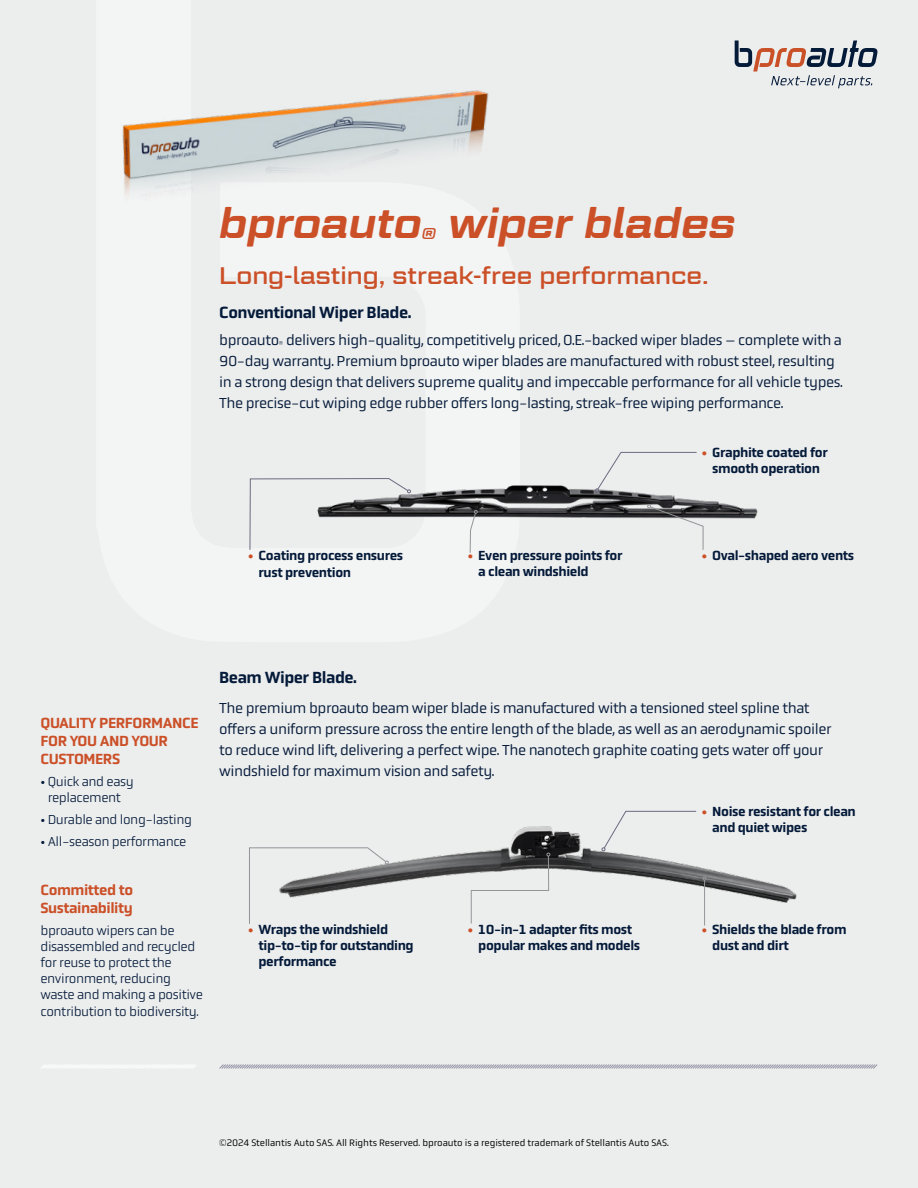
<style>
.page{position:relative;width:918px;height:1188px;background:#fff}
.page>*{position:absolute;margin:0;border:0;box-sizing:border-box;transform-origin:0 0}
.t1{font:italic 600 42px "Geom Graphic";color:#cb5028}
.t2{font:24px "Geom Graphic";color:#cb5028}
.t3{font:500 16.5px "Obvia";letter-spacing:-.03em;color:#041a39}
.t4{font:italic 600 15.75px "Geom Graphic";color:#cb5028}
.t5{font:15px/21px "Obvia";letter-spacing:-.03em;color:#041a39}
.t6{font:500 15px/18px "Obvia";letter-spacing:-.03em;color:#cb5028}
.t7{font:500 13.5px/16.2px "Obvia";letter-spacing:-.03em;color:#041a39}
.t8{font:300 13.5px/16.2px "Obvia";letter-spacing:-.03em;color:#041a39}
.t9{font:9.75px "Obvia";letter-spacing:-.01em;color:#000}
.s1{font-size:7.05px}
.s2{color:#cb5028}
</style>
<div class="page">
<div style="left:0;top:0;width:918px;height:1187px;background:#eceded"></div>
<svg style="left:735px;top:41px;width:143px;height:47px"></svg>
<svg style="left:249px;top:478px;width:141px;height:72px"></svg>
<svg style="left:219px;top:1064px;width:659px;height:5px"></svg>
<svg style="left:41px;top:1065px;width:155px;height:3px"></svg>
<img style="left:313px;top:479px;width:445px;height:47px">
<img style="left:389px;top:826px;width:408px;height:98px">
<svg style="left:595px;top:452px;width:102px;height:40px"></svg>
<svg style="left:602px;top:811px;width:95px;height:40px"></svg>
<svg style="left:469px;top:510px;width:9px;height:43px"></svg>
<svg style="left:647px;top:505px;width:57px;height:45px"></svg>
<img style="left:122px;top:90px;width:367px;height:103px">
<svg style="left:471px;top:853px;width:79px;height:71px"></svg>
<hr style="left:704px;top:880px;width:1px;height:45px;background:#939598">
<svg style="left:249px;top:847px;width:140px;height:77px"></svg>
<h1 class="t1" style="left:219px;top:197px;width:204px">bproauto</h1>
<h1 class="t1" style="left:448px;top:197px;width:289px">wiper blades</h1>
<h2 class="t2" style="left:219px;top:261px;width:491px">Long-lasting, streak-free performance.</h2>
<p class="t4" style="left:422px;top:224px;width:16px">®</p>
<p class="t3" style="left:219px;top:302px;width:194px">Conventional Wiper Blade.</p>
<p class="t5" style="left:219px;top:329px;width:625px">bproauto<span class="s1">®</span> delivers high-quality, competitively priced, O.E.-backed wiper blades – complete with a 90-day warranty. Premium bproauto wiper blades are manufactured with robust steel, resulting in a strong design that delivers supreme quality and impeccable performance for all vehicle types.<br>The precise-cut wiping edge rubber offers long-lasting, streak-free wiping performance.</p>
<p class="t7" style="left:259px;top:548px;width:146px;text-indent:-10px"><span class="s2">•</span> Coating process ensures rust prevention</p>
<p class="t7" style="left:478px;top:547px;width:146px;text-indent:-10px"><span class="s2">•</span> Even pressure points for a clean windshield</p>
<p class="t7" style="left:702px;top:445px;width:127px;text-align:center"><span class="s2">•</span> Graphite coated for smooth operation</p>
<p class="t7" style="left:702px;top:547px;width:154px"><span class="s2">•</span> Oval-shaped aero vents</p>
<p class="t6" style="left:40px;top:714px;width:160px">QUALITY PERFORMANCE<br>FOR YOU AND YOUR<br>CUSTOMERS</p>
<p class="t8" style="left:40px;top:773px;width:95px;text-align:center">• Quick and easy replacement</p>
<p class="t8" style="left:40px;top:811px;width:153px">• Durable and long-lasting</p>
<p class="t8" style="left:40px;top:833px;width:148px">• All-season performance</p>
<p class="t6" style="left:40px;top:881px;width:94px">Committed to<br>Sustainability</p>
<p class="t8" style="left:40px;top:922px;width:164px">bproauto wipers can be disassembled and recycled for reuse to protect the environment, reducing waste and making a positive contribution to biodiversity.</p>
<p class="t3" style="left:219px;top:668px;width:139px">Beam Wiper Blade.</p>
<p class="t5" style="left:219px;top:697px;width:614px">The premium bproauto beam wiper blade is manufactured with a tensioned steel spline that offers a uniform pressure across the entire length of the blade, as well as an aerodynamic spoiler to reduce wind lift, delivering a perfect wipe. The nanotech graphite coating gets water off your windshield for maximum vision and safety.</p>
<p class="t7" style="left:259px;top:921px;width:157px;text-indent:-10px"><span class="s2">•</span> Wraps the windshield tip-to-tip for outstanding performance</p>
<p class="t7" style="left:478px;top:921px;width:163px;text-indent:-10px"><span class="s2">•</span> 10-in-1 adapter fits most popular makes and models</p>
<p class="t7" style="left:712px;top:803px;width:145px;text-indent:-10px"><span class="s2">•</span> Noise resistant for clean and quiet wipes</p>
<p class="t7" style="left:712px;top:921px;width:136px;text-indent:-10px"><span class="s2">•</span> Shields the blade from dust and dirt</p>
<p class="t9" style="left:219px;top:1137px;width:451px">©2024 Stellantis Auto SAS. All Rights Reserved. bproauto is a registered trademark of Stellantis Auto SAS.</p>
</div>
